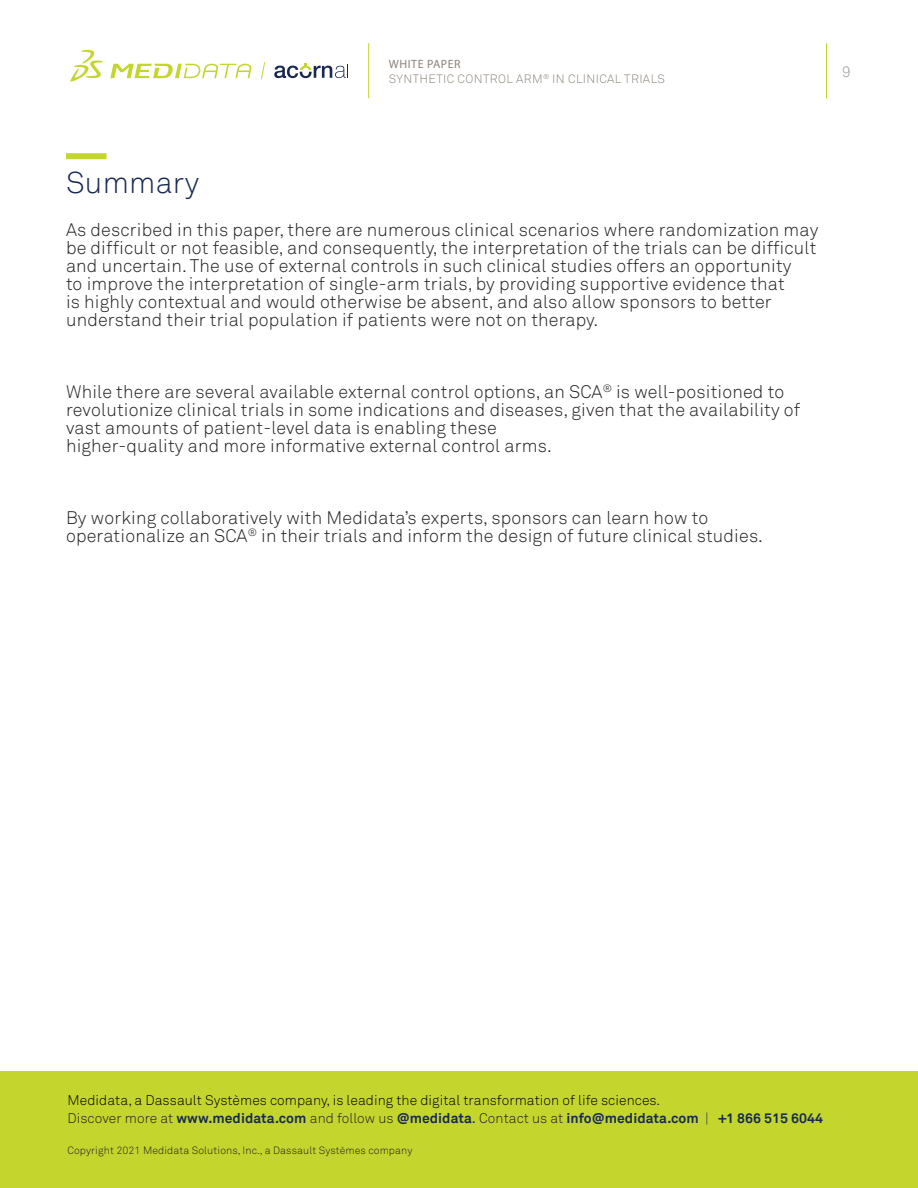
<style>
.page{position:relative;width:918px;height:1188px;background:#fff}
.page>*{position:absolute;margin:0;border:0;box-sizing:border-box;transform-origin:0 0}
.t1{font:300 30px "Akkurat";letter-spacing:.01em;color:#172953}
.t2{font:300 18px/18px "Akkurat Std";letter-spacing:.01em;color:#231f20}
.t3{font:300 15px "Akkurat Std";color:#98989a}
.t4{font:700 13.8px "Akkurat";letter-spacing:.005em;color:#172953}
.t5{font:300 13.8px "Akkurat Std";letter-spacing:.005em;color:#000}
.t6{font:300 12px "Akkurat Std";letter-spacing:.035em;color:#8c847b}
.t7{font:12px "Myriad Pro";letter-spacing:.045em;color:#8c847b}
.t8{font:300 10.5px "Akkurat Std";letter-spacing:.01em;color:#231f20}
.s1{font-family:"Akkurat Std";font-weight:300;color:#231f20}
.s2{font-family:"Akkurat Std";font-weight:400}
.s3{font-family:"Akkurat Std";font-weight:300}
</style>
<div class="page">
<svg style="left:70px;top:50px;width:33px;height:32px"></svg>
<svg style="left:110px;top:64px;width:142px;height:14px"></svg>
<svg style="left:260px;top:62px;width:6px;height:18px"></svg>
<svg style="left:274px;top:64px;width:74px;height:14px"></svg>
<hr style="left:826px;top:43px;width:1px;height:55px;background:#c4d62e">
<hr style="left:368px;top:43px;width:1px;height:55px;background:#c4d62e">
<div style="left:0;top:1071px;width:918px;height:117px;background:#c4d62e"></div>
<div style="left:66px;top:153px;width:40px;height:6px;background:#c4d62e"></div>
<p class="t7" style="left:389px;top:56px;width:73px">WHITE PAPER</p>
<p class="t6" style="left:389px;top:71px;width:277px">SYNTHETIC CONTROL ARM<sup>®</sup> IN CLINICAL TRIALS</p>
<p class="t3" style="left:842px;top:63px;width:10px">9</p>
<h1 class="t1" style="left:66px;top:165px;width:135px">Summary</h1>
<p class="t2" style="left:66px;top:220px;width:754px">As described in this paper, there are numerous clinical scenarios where randomization may be difficult or not feasible, and consequently, the interpretation of the trials can be difficult and uncertain. The use of external controls in such clinical studies offers an opportunity<br>to improve the interpretation of single-arm trials, by providing supportive evidence that<br>is highly contextual and would otherwise be absent, and also allow sponsors to better understand their trial population if patients were not on therapy.</p>
<p class="t2" style="left:66px;top:382px;width:736px">While there are several available external control options, an SCA<sup>®</sup> is well-positioned to revolutionize clinical trials in some indications and diseases, given that the availability of vast amounts of patient-level data is enabling these<br>higher-quality and more informative external control arms.</p>
<p class="t2" style="left:66px;top:508px;width:698px">By working collaboratively with Medidata’s experts, sponsors can learn how to operationalize an SCA<sup>®</sup> in their trials and inform the design of future clinical studies.</p>
<p class="t5" style="left:68px;top:1092px;width:594px">Medidata, a Dassault Systèmes company, is leading the digital transformation of life sciences.</p>
<p class="t4" style="left:68px;top:1109px;width:757px"><span class="s1">Discover more at</span> www.medidata.com <span class="s1">and follow us</span> @medidata<span class="s2">.</span> <span class="s1">Contact us at</span> info@medidata.com <span class="s3">|</span> +1 866 515 6044</p>
<p class="t8" style="left:68px;top:1144px;width:346px">Copyright 2021 Medidata Solutions, Inc., a Dassault Systèmes company</p>
</div>
